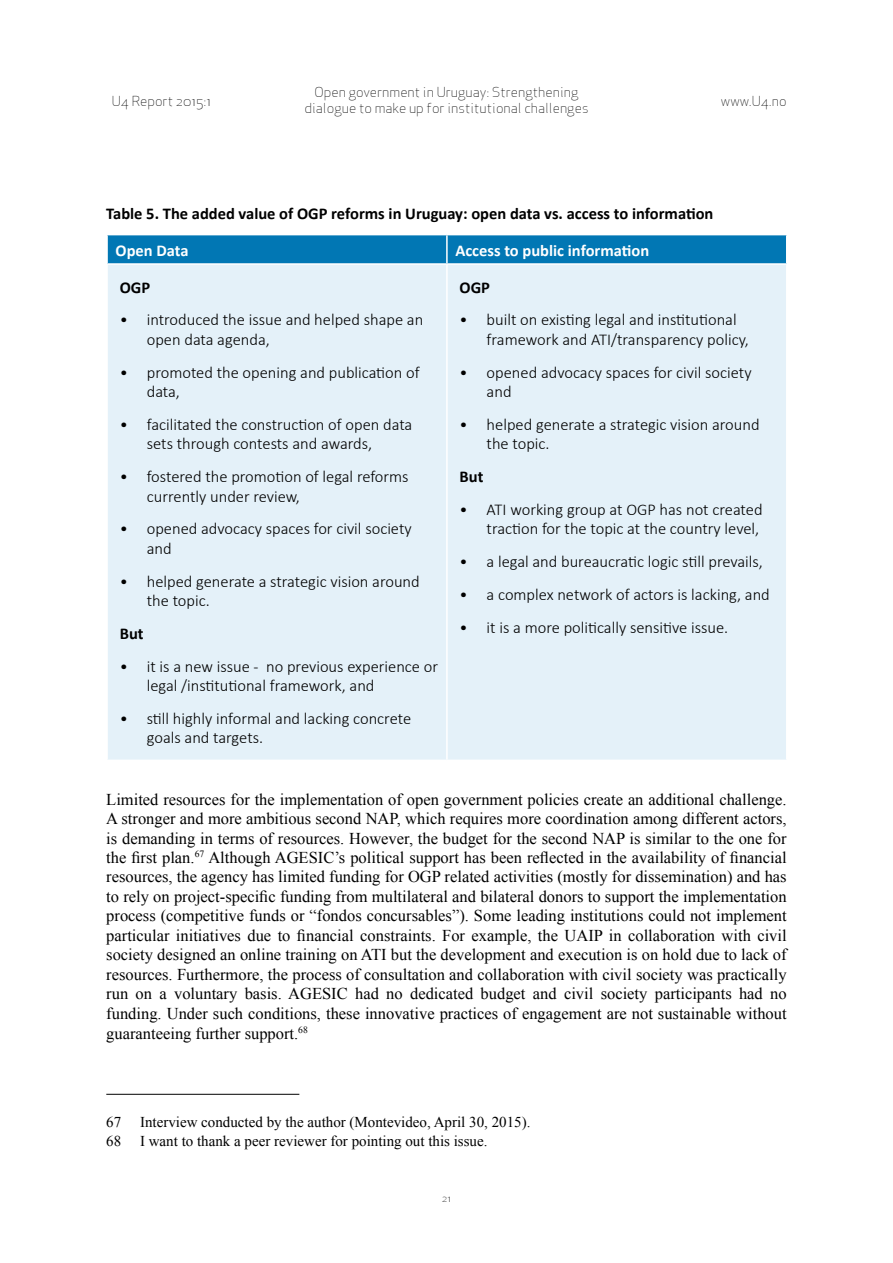
<style>
.page{position:relative;width:893px;height:1263px;background:#fff}
.page>*{position:absolute;margin:0;border:0;box-sizing:border-box;transform-origin:0 0}
.t1{font:16.5px/19.5px "Times New Roman";color:#000;text-align:justify}
.t2{font:300 16.5px/19.5px "Calibri";color:#000}
.t3{font:700 16.5px "Calibri";color:#000}
.t4{font:700 16.5px "Calibri";color:#fff}
.t5{font:15px "Times New Roman";color:#000}
.t6{font:13.5px/16.2px "Apex Sans Light ST";color:#000;text-align:center}
.t7{font:10.5px "Apex Sans Light ST";color:#000}
</style>
<div class="page">
<div style="left:108px;top:265px;width:678px;height:495px;background:#e4f1f9"></div>
<hr style="left:446px;top:265px;width:2px;height:495px;background:#fff">
<div style="left:107px;top:235px;width:680px;height:28px;background:#0177b4"></div>
<hr style="left:106px;top:1094px;width:193px;height:1px;background:#000">
<p class="t6" style="left:112px;top:93px;width:101px">U4 Report 2015:1</p>
<p class="t6" style="left:304px;top:84px;width:286px">Open government in Uruguay: Strengthening dialogue to make up for institutional challenges</p>
<p class="t6" style="left:721px;top:93px;width:67px">www.U4.no</p>
<p class="t3" style="left:106px;top:203px;width:609px">Table 5. The added value of OGP reforms in Uruguay: open data vs. access to information</p>
<p class="t4" style="left:116px;top:239px;width:75px">Open Data</p>
<p class="t4" style="left:455px;top:239px;width:195px">Access to public information</p>
<p class="t3" style="left:120px;top:276px;width:32px">OGP</p>
<p class="t2" style="left:147px;top:309px;width:278px;text-indent:-27px">• introduced the issue and helped shape an open data agenda,</p>
<p class="t2" style="left:147px;top:362px;width:274px;text-indent:-27px">• promoted the opening and publication of data,</p>
<p class="t2" style="left:147px;top:414px;width:267px;text-indent:-27px">• facilitated the construction of open data sets through contests and awards,</p>
<p class="t2" style="left:147px;top:466px;width:263px;text-indent:-27px">• fostered the promotion of legal reforms currently under review,</p>
<p class="t2" style="left:147px;top:518px;width:266px;text-indent:-27px">• opened advocacy spaces for civil society and</p>
<p class="t2" style="left:147px;top:571px;width:274px;text-indent:-27px">• helped generate a strategic vision around the topic.</p>
<p class="t3" style="left:120px;top:623px;width:25px">But</p>
<p class="t2" style="left:147px;top:656px;width:293px;text-indent:-27px">• it is a new issue - no previous experience or legal /institutional framework, and</p>
<p class="t2" style="left:147px;top:708px;width:266px;text-indent:-27px">• still highly informal and lacking concrete goals and targets.</p>
<p class="t3" style="left:460px;top:277px;width:32px">OGP</p>
<p class="t2" style="left:487px;top:309px;width:264px;text-indent:-27px">• built on existing legal and institutional framework and ATI/transparency policy,</p>
<p class="t2" style="left:487px;top:362px;width:266px;text-indent:-27px">• opened advocacy spaces for civil society and</p>
<p class="t2" style="left:487px;top:414px;width:274px;text-indent:-27px">• helped generate a strategic vision around the topic.</p>
<p class="t3" style="left:460px;top:466px;width:25px">But</p>
<p class="t2" style="left:460px;top:499px;width:304px;text-align:right">• ATI working group at OGP has not created traction for the topic at the country level,</p>
<p class="t2" style="left:460px;top:551px;width:305px">• a legal and bureaucratic logic still prevails,</p>
<p class="t2" style="left:460px;top:584px;width:312px">• a complex network of actors is lacking, and</p>
<p class="t2" style="left:460px;top:617px;width:270px">• it is a more politically sensitive issue.</p>
<p class="t1" style="left:106px;top:789px;width:682px">Limited resources for the implementation of open government policies create an additional challenge.<br>A stronger and more ambitious second NAP, which requires more coordination among different actors, is demanding in terms of resources. However, the budget for the second NAP is similar to the one for the first plan.<sup>67</sup> Although AGESIC’s political support has been reflected in the availability of financial resources, the agency has limited funding for OGP related activities (mostly for dissemination) and has to rely on project-specific funding from multilateral and bilateral donors to support the implementation process (competitive funds or “fondos concursables”). Some leading institutions could not implement particular initiatives due to financial constraints. For example, the UAIP in collaboration with civil society designed an online training on ATI but the development and execution is on hold due to lack of resources. Furthermore, the process of consultation and collaboration with civil society was practically run on a voluntary basis. AGESIC had no dedicated budget and civil society participants had no funding. Under such conditions, these innovative practices of engagement are not sustainable without guaranteeing further support.<sup>68</sup></p>
<p class="t5" style="left:106px;top:1111px;width:16px">67</p>
<p class="t5" style="left:140px;top:1111px;width:392px">Interview conducted by the author (Montevideo, April 30, 2015).</p>
<p class="t5" style="left:106px;top:1131px;width:16px">68</p>
<p class="t5" style="left:140px;top:1131px;width:349px">I want to thank a peer reviewer for pointing out this issue.</p>
<p class="t7" style="left:442px;top:1191px;width:11px">21</p>
</div>
